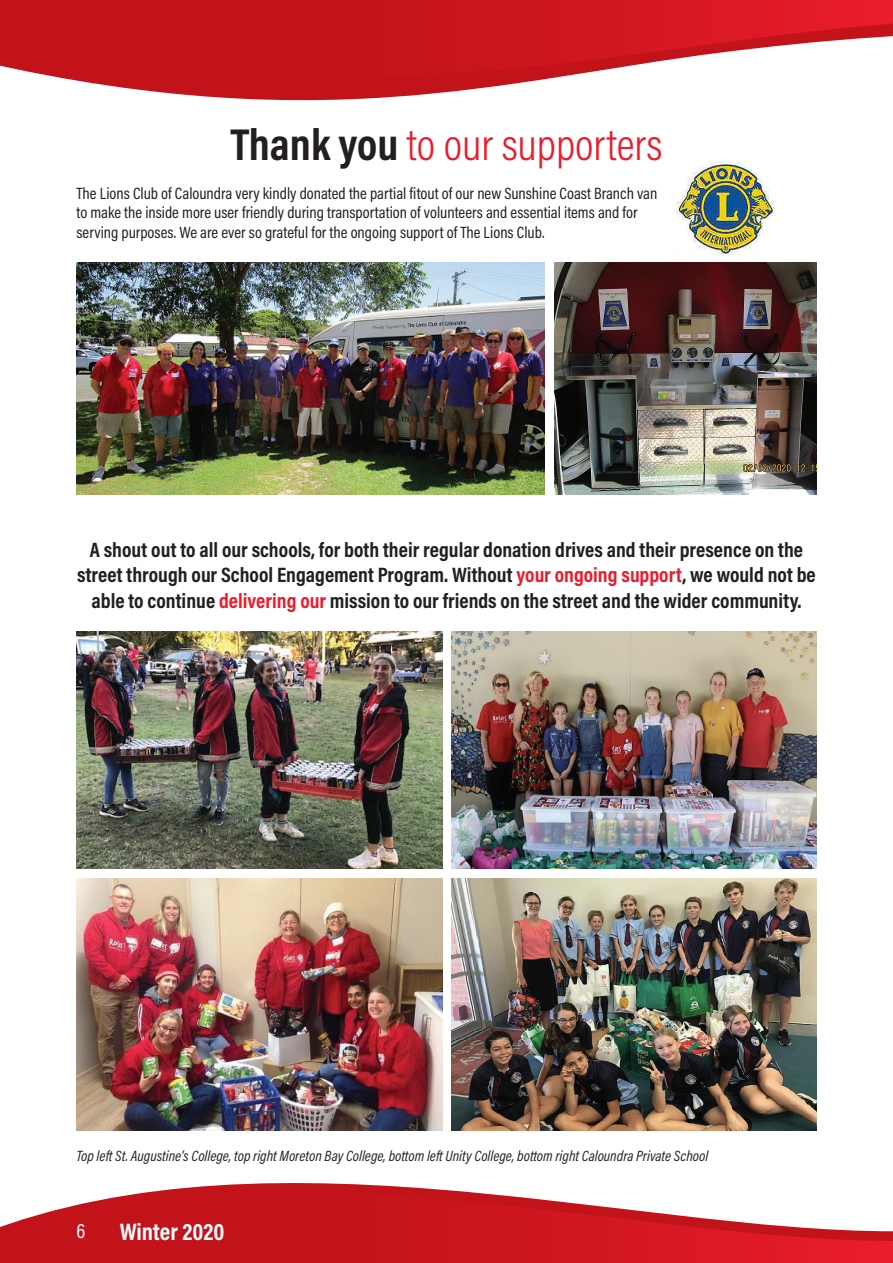
<style>
.page{position:relative;width:893px;height:1263px;background:#fff}
.page>*{position:absolute;margin:0;border:0;box-sizing:border-box;transform-origin:0 0}
.t1{font:300 45px "Acumin Pro Cond";color:#eb1c2c}
.t2{font:700 24px "Acumin Pro Cond";color:#fff}
.t3{font:700 21px/25.5px "Acumin Pro Cond";color:#231f20;text-align:center}
.t4{font:21px "Acumin Pro Cond";color:#fff}
.t5{font:16.5px/19.5px "Acumin Pro Cond";color:#231f20}
.t6{font:italic 15px "Acumin Pro Cond";color:#231f20}
.s1{font-weight:700;color:#231f20}
.s2{color:#eb1c2c}
</style>
<div class="page">
<img style="left:77px;top:262px;width:467px;height:232px">
<img style="left:555px;top:262px;width:261px;height:232px">
<img style="left:676px;top:199px;width:99px;height:57px">
<img style="left:77px;top:631px;width:366px;height:237px">
<img style="left:77px;top:879px;width:366px;height:235px">
<img style="left:452px;top:631px;width:364px;height:237px">
<img style="left:452px;top:879px;width:364px;height:235px">
<img style="left:76px;top:1114px;width:741px;height:9px">
<svg style="left:0;top:1123px;width:893px;height:140px"></svg>
<svg style="left:0;top:0;width:893px;height:199px"></svg>
<p class="t1" style="left:230px;top:116px;width:434px"><span class="s1">Thank you</span> to our supporters</p>
<p class="t5" style="left:77px;top:183px;width:582px">The Lions Club of Caloundra very kindly donated the partial fitout of our new Sunshine Coast Branch van to make the inside more user friendly during transportation of volunteers and essential items and for serving purposes. We are ever so grateful for the ongoing support of The Lions Club.</p>
<p class="t3" style="left:77px;top:536px;width:740px">A shout out to all our schools, for both their regular donation drives and their presence on the street through our School Engagement Program. Without <span class="s2">your ongoing support</span>, we would not be able to continue <span class="s2">delivering our</span> mission to our friends on the street and the wider community.</p>
<p class="t6" style="left:77px;top:1146px;width:633px">Top left St. Augustine’s College, top right Moreton Bay College, bottom left Unity College, bottom right Caloundra Private School</p>
<p class="t4" style="left:76px;top:1217px;width:10px">6</p>
<h2 class="t2" style="left:120px;top:1216px;width:106px">Winter 2020</h2>
</div>
